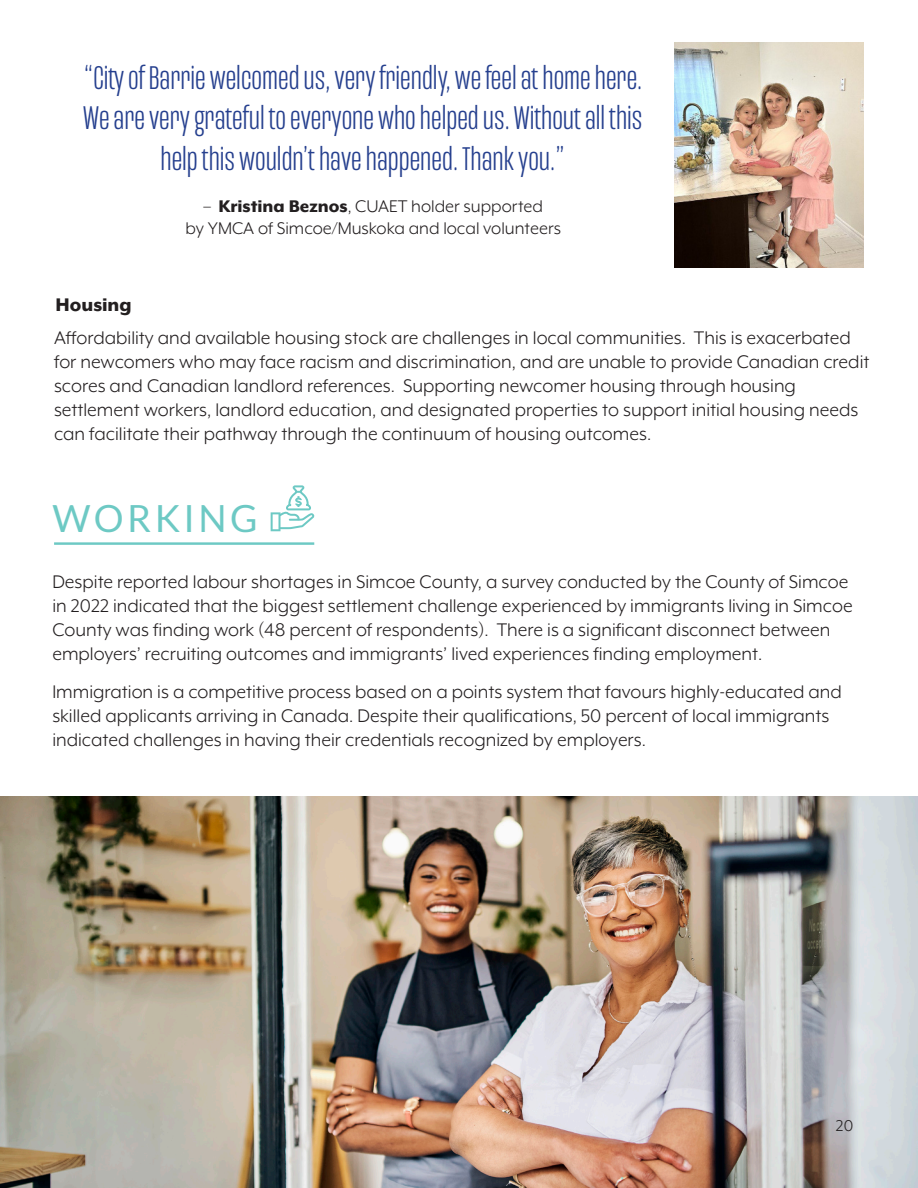
<style>
.page{position:relative;width:918px;height:1188px;background:#fff}
.page>*{position:absolute;margin:0;border:0;box-sizing:border-box;transform-origin:0 0}
.t1{font:37.35px "Lato";letter-spacing:.09em;color:#6dc9c4}
.t2{font:300 33.45px/40.2px "Mongoose";color:#253f8e;text-align:center}
.t3{font:21px/24px "Mr Eaves XL Mod OT";color:#231f20}
.t4{font:800 21px "Mr Eaves XL Mod OT";color:#231f20}
.t5{font:19.35px "Mr Eaves XL Mod OT";color:#231f20}
.t6{font:18px "Mr Eaves XL Mod OT";color:#231f20}
.s1{font-weight:800}
</style>
<div class="page">
<img style="left:675px;top:43px;width:189px;height:224px">
<img style="left:0;top:796px;width:918px;height:392px">
<svg style="left:271px;top:485px;width:44px;height:46px"></svg>
<hr style="left:54px;top:542px;width:260px;height:3px;background:#6dc9c4">
<p class="t2" style="left:83px;top:58px;width:561px">“City of Barrie welcomed us, very friendly, we feel at home here.<br>We are very grateful to everyone who helped us. Without all this help this wouldn’t have happened. Thank you.”</p>
<p class="t5" style="left:203px;top:196px;width:341px">– <span class="s1">Kristina Beznos</span>, CUAET holder supported</p>
<p class="t5" style="left:185px;top:219px;width:377px">by YMCA of Simcoe/Muskoka and local volunteers</p>
<p class="t4" style="left:56px;top:294px;width:78px">Housing</p>
<p class="t3" style="left:54px;top:326px;width:817px">Affordability and available housing stock are challenges in local communities. This is exacerbated for newcomers who may face racism and discrimination, and are unable to provide Canadian credit scores and Canadian landlord references. Supporting newcomer housing through housing</p>
<p class="t3" style="left:54px;top:398px;width:806px">settlement workers, landlord education, and designated properties to support initial housing needs can facilitate their pathway through the continuum of housing outcomes.</p>
<p class="t1" style="left:52px;top:497px;width:207px">WORKING</p>
<p class="t3" style="left:52px;top:570px;width:802px">Despite reported labour shortages in Simcoe County, a survey conducted by the County of Simcoe in 2022 indicated that the biggest settlement challenge experienced by immigrants living in Simcoe<br>County was finding work (48 percent of respondents). There is a significant disconnect between</p>
<p class="t3" style="left:52px;top:642px;width:712px">employers’ recruiting outcomes and immigrants’ lived experiences finding employment.</p>
<p class="t3" style="left:52px;top:680px;width:791px">Immigration is a competitive process based on a points system that favours highly-educated and skilled applicants arriving in Canada. Despite their qualifications, 50 percent of local immigrants</p>
<p class="t3" style="left:52px;top:728px;width:595px">indicated challenges in having their credentials recognized by employers.</p>
<p class="t6" style="left:836px;top:1117px;width:19px">20</p>
</div>
